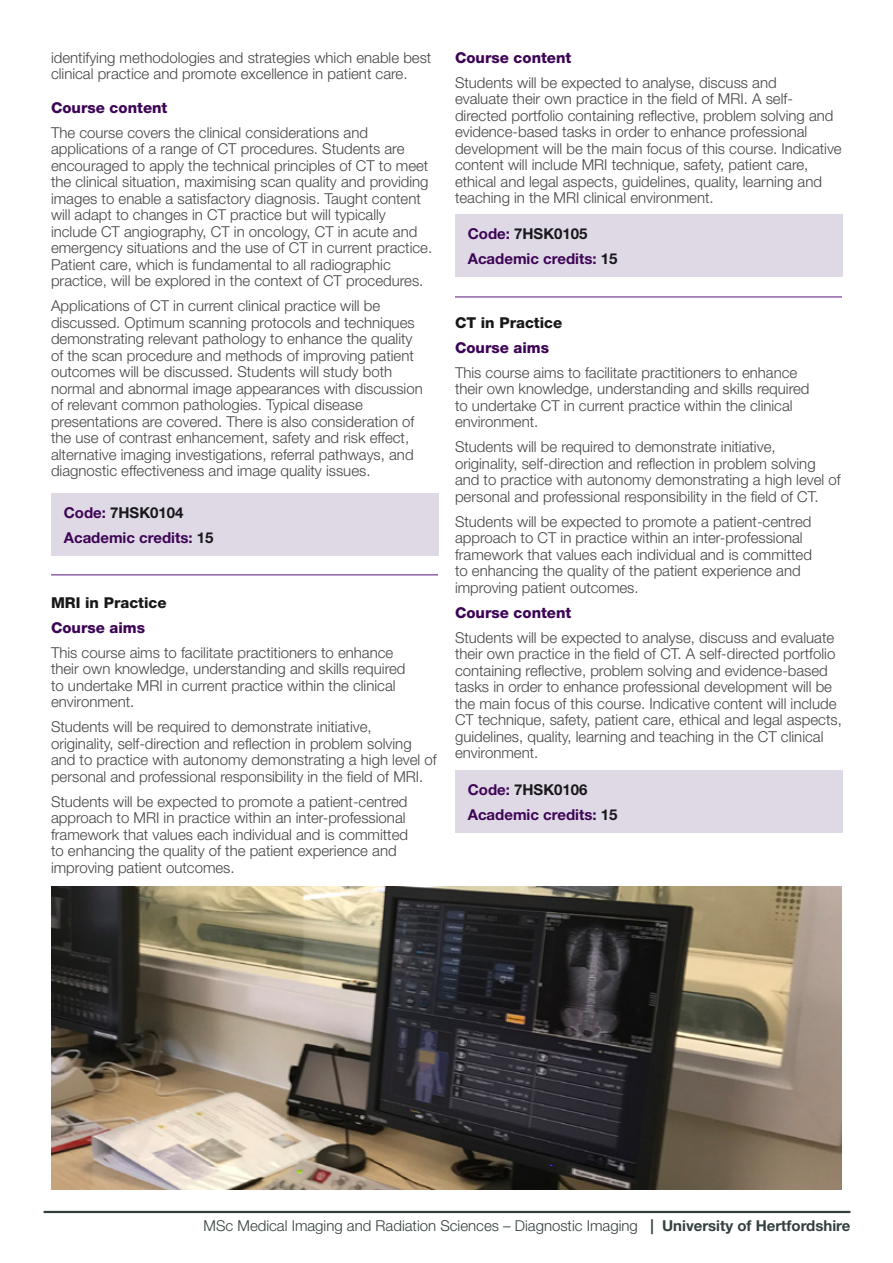
<style>
.page{position:relative;width:893px;height:1263px;background:#fff}
.page>*{position:absolute;margin:0;border:0;box-sizing:border-box;transform-origin:0 0}
.t1{font:300 15px/16.5px "Helvetica Neue";color:#464445}
.t2{font:700 15px/25px "Helvetica Neue";color:#3d0456}
.t3{font:300 15px "Helvetica Neue";color:#34403f}
.t4{font:800 15px "Helvetica Neue";color:#3d0456}
.t5{font:800 15px "Helvetica Neue";color:#181719}
.s1{color:#181719}
.s2{font-weight:700}
</style>
<div class="page">
<hr style="left:44px;top:1211px;width:806px;height:2px;background:#34403f">
<img style="left:51px;top:887px;width:791px;height:302px">
<div style="left:51px;top:493px;width:388px;height:62px;background:#dfd8e5"></div>
<div style="left:455px;top:215px;width:387px;height:62px;background:#dfd8e5"></div>
<div style="left:455px;top:770px;width:387px;height:62px;background:#dfd8e5"></div>
<hr style="left:51px;top:574px;width:387px;height:2px;background:#9160a8">
<hr style="left:455px;top:296px;width:387px;height:2px;background:#9160a8">
<p class="t1" style="left:51px;top:49px;width:382px">identifying methodologies and strategies which enable best clinical practice and promote excellence in patient care.</p>
<p class="t4" style="left:51px;top:99px;width:118px">Course content</p>
<p class="t1" style="left:51px;top:124px;width:383px">The course covers the clinical considerations and applications of a range of CT procedures. Students are encouraged to apply the technical principles of CT to meet the clinical situation, maximising scan quality and providing images to enable a satisfactory diagnosis. Taught content will adapt to changes in CT practice but will typically include CT angiography, CT in oncology, CT in acute and emergency situations and the use of CT in current practice.<br>Patient care, which is fundamental to all radiographic practice, will be explored in the context of CT procedures.</p>
<p class="t1" style="left:51px;top:297px;width:373px">Applications of CT in current clinical practice will be discussed. Optimum scanning protocols and techniques demonstrating relevant pathology to enhance the quality of the scan procedure and methods of improving patient outcomes will be discussed. Students will study both normal and abnormal image appearances with discussion of relevant common pathologies. Typical disease presentations are covered. There is also consideration of the use of contrast enhancement, safety and risk effect, alternative imaging investigations, referral pathways, and diagnostic effectiveness and image quality issues.</p>
<p class="t2" style="left:64px;top:500px;width:151px">Code: <span class="s1">7HSK0104<br></span>Academic credits: <span class="s1">15</span></p>
<p class="t5" style="left:51px;top:593px;width:117px">MRI in Practice</p>
<p class="t4" style="left:51px;top:618px;width:96px">Course aims</p>
<p class="t1" style="left:51px;top:644px;width:356px">This course aims to facilitate practitioners to enhance their own knowledge, understanding and skills required to undertake MRI in current practice within the clinical environment.</p>
<p class="t1" style="left:51px;top:718px;width:387px">Students will be required to demonstrate initiative, originality, self-direction and reflection in problem solving and to practice with autonomy demonstrating a high level of personal and professional responsibility in the field of MRI.</p>
<p class="t1" style="left:51px;top:793px;width:358px">Students will be expected to promote a patient-centred approach to MRI in practice within an inter-professional framework that values each individual and is committed to enhancing the quality of the patient experience and improving patient outcomes.</p>
<p class="t4" style="left:455px;top:48px;width:118px">Course content</p>
<p class="t1" style="left:455px;top:74px;width:388px">Students will be expected to analyse, discuss and<br>evaluate their own practice in the field of MRI. A self&shy;directed portfolio containing reflective, problem solving and evidence-based tasks in order to enhance professional development will be the main focus of this course. Indicative content will include MRI technique, safety, patient care, ethical and legal aspects, guidelines, quality, learning and teaching in the MRI clinical environment.</p>
<p class="t2" style="left:468px;top:221px;width:151px">Code: <span class="s1">7HSK0105<br></span>Academic credits: <span class="s1">15</span></p>
<p class="t5" style="left:455px;top:314px;width:109px">CT in Practice</p>
<p class="t4" style="left:455px;top:339px;width:96px">Course aims</p>
<p class="t1" style="left:455px;top:364px;width:356px">This course aims to facilitate practitioners to enhance their own knowledge, understanding and skills required to undertake CT in current practice within the clinical environment.</p>
<p class="t1" style="left:455px;top:438px;width:387px">Students will be required to demonstrate initiative, originality, self-direction and reflection in problem solving and to practice with autonomy demonstrating a high level of personal and professional responsibility in the field of CT.</p>
<p class="t1" style="left:455px;top:513px;width:358px">Students will be expected to promote a patient-centred approach to CT in practice within an inter-professional framework that values each individual and is committed to enhancing the quality of the patient experience and improving patient outcomes.</p>
<p class="t4" style="left:455px;top:604px;width:118px">Course content</p>
<p class="t1" style="left:455px;top:629px;width:388px">Students will be expected to analyse, discuss and evaluate their own practice in the field of CT. A self-directed portfolio containing reflective, problem solving and evidence-based tasks in order to enhance professional development will be the main focus of this course. Indicative content will include CT technique, safety, patient care, ethical and legal aspects, guidelines, quality, learning and teaching in the CT clinical environment.</p>
<p class="t2" style="left:468px;top:776px;width:151px">Code: <span class="s1">7HSK0106<br></span>Academic credits: <span class="s1">15</span></p>
<p class="t3" style="left:204px;top:1216px;width:648px">MSc Medical Imaging and Radiation Sciences – Diagnostic Imaging <span class="s2">| University of Hertfordshire</span></p>
</div>
